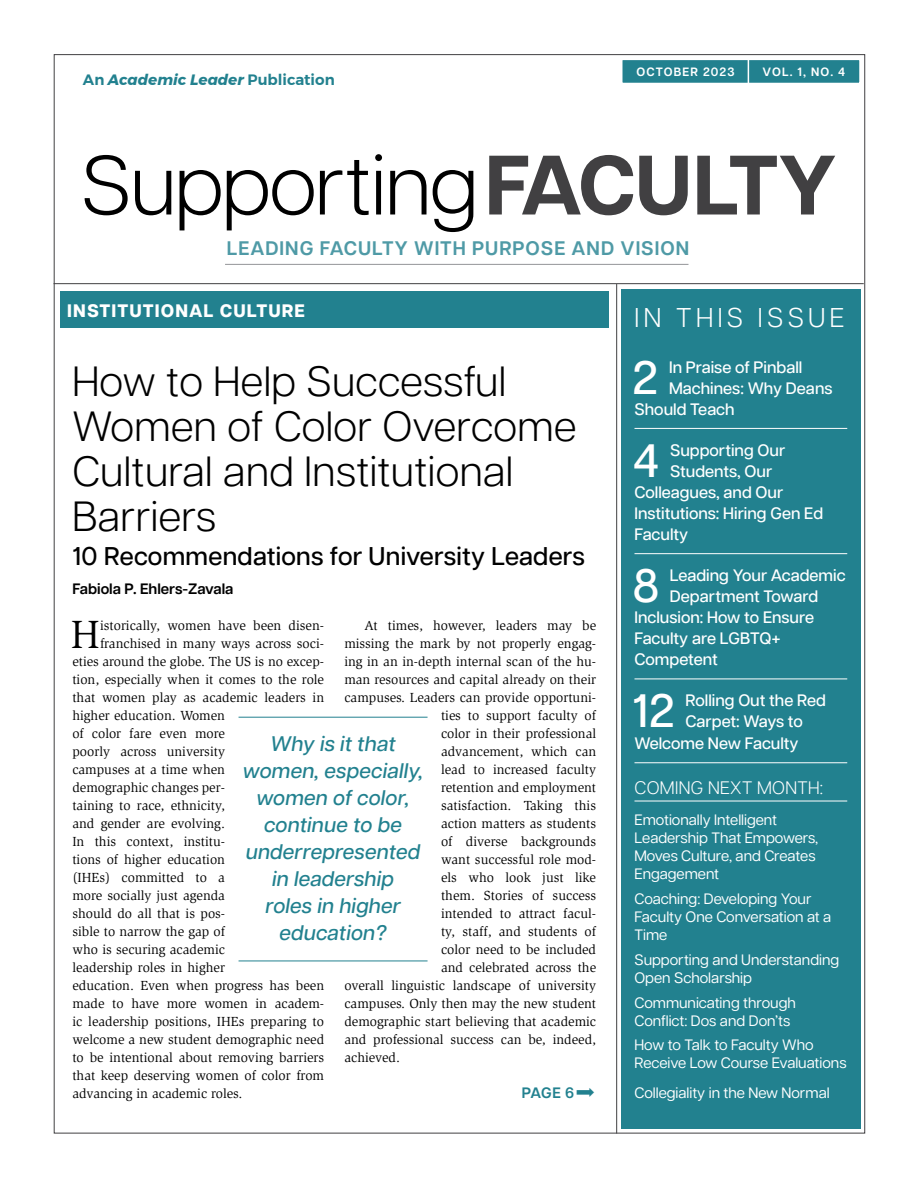
<style>
.page{position:relative;width:918px;height:1188px;background:#fff}
.page>*{position:absolute;margin:0;border:0;box-sizing:border-box;transform-origin:0 0}
.t1{font:300 84px "Articulat CF";letter-spacing:-.015em;color:#000}
.t2{font:500 46.5px "Articulat CF";color:#fff}
.t3{font:300 42px/45px "Articulat CF";letter-spacing:.01em;color:#000}
.t4{font:40.35px "Slimbach Std";color:#000}
.t5{font:300 27px "Articulat CF";letter-spacing:.16em;color:#fff}
.t6{font:500 25.5px "Articulat CF";letter-spacing:.01em;color:#000}
.t7{font:italic 500 21px/27px "Articulat CF";letter-spacing:.01em;color:#22818f;text-align:center}
.t8{font:600 19.5px "Articulat CF";letter-spacing:.05em;color:#4f9aa6}
.t9{font:800 18px "Articulat CF";letter-spacing:.06em;color:#fff}
.t10{font:300 18px "Articulat CF";letter-spacing:.02em;color:#fff}
.t11{font:500 16.5px "Articulat CF";color:#fff}
.t12{font:15px/18px "Articulat CF";color:#fff}
.t13{font:italic 700 15px "Montserrat";color:#22818f}
.t14{font:600 15px "Articulat CF";color:#000}
.t15{font:600 15px "Articulat CF";color:#22818f}
.t16{font:13.5px "Slimbach Std";color:#000}
.t17{font:600 12px "Articulat CF";letter-spacing:.095em;color:#fff}
.s1{font-weight:600;font-style:normal}
.s2{font-weight:700;color:#414042}
</style>
<div class="page">
<hr style="left:616px;top:284px;width:1px;height:849px;background:#414042">
<div style="left:621px;top:59px;width:240px;height:25px;background:#22818f"></div>
<div style="left:620px;top:57px;width:242px;height:29px;border:3px solid #fff"></div>
<div style="left:621px;top:289px;width:240px;height:840px;background:#22818f"></div>
<hr style="left:634px;top:428px;width:213px;height:1px;background:#fff">
<hr style="left:634px;top:553px;width:213px;height:1px;background:#fff">
<hr style="left:634px;top:679px;width:213px;height:1px;background:#fff">
<hr style="left:634px;top:762px;width:213px;height:1px;background:#fff">
<hr style="left:634px;top:801px;width:213px;height:1px;background:#fff">
<hr style="left:54px;top:283px;width:810px;height:1px;background:#414042">
<hr style="left:239px;top:717px;width:189px;height:1px;background:#22818f">
<hr style="left:239px;top:961px;width:189px;height:1px;background:#22818f">
<hr style="left:225px;top:264px;width:463px;height:1px;background:#939598">
<div style="left:60px;top:291px;width:549px;height:37px;background:#22818f"></div>
<hr style="left:748px;top:57px;width:1px;height:33px;background:#fff">
<p class="t13" style="left:83px;top:68px;width:253px"><span class="s1">An</span> Academic Leader <span class="s1">Publication</span></p>
<p class="t17" style="left:637px;top:63px;width:99px">OCTOBER 2023</p>
<p class="t17" style="left:762px;top:63px;width:84px">VOL. 1, NO. 4</p>
<h1 class="t1" style="left:81px;top:125px;width:758px">Supporting<span class="s2">FACULTY</span></h1>
<h3 class="t8" style="left:227px;top:234px;width:464px">LEADING FACULTY WITH PURPOSE AND VISION</h3>
<h3 class="t9" style="left:67px;top:297px;width:239px">INSTITUTIONAL CULTURE</h3>
<h3 class="t3" style="left:72px;top:357px;width:506px">How to Help Successful<br>Women of Color Overcome<br>Cultural and Institutional<br>Barriers</h3>
<h3 class="t6" style="left:72px;top:538px;width:514px">10 Recommendations for University Leaders</h3>
<p class="t14" style="left:72px;top:578px;width:163px">Fabiola P. Ehlers-Zavala</p>
<h3 class="t4" style="left:71px;top:611px;width:31px">H</h3>
<p class="t16" style="left:100px;top:618px;width:226px">istorically, women have been disen-</p>
<p class="t16" style="left:365px;top:618px;width:233px">At times, however, leaders may be</p>
<p class="t16" style="left:344px;top:636px;width:253px">missing the mark by not properly engag-</p>
<p class="t16" style="left:344px;top:654px;width:253px">ing in an in-depth internal scan of the hu-</p>
<p class="t16" style="left:344px;top:672px;width:253px">man resources and capital already on their</p>
<p class="t16" style="left:344px;top:690px;width:253px">campuses. Leaders can provide opportuni-</p>
<p class="t16" style="left:441px;top:708px;width:157px">ties to support faculty of</p>
<p class="t16" style="left:441px;top:726px;width:157px">color in their professional</p>
<p class="t16" style="left:441px;top:744px;width:157px">advancement, which can</p>
<p class="t16" style="left:441px;top:762px;width:157px">lead to increased faculty</p>
<p class="t16" style="left:441px;top:780px;width:157px">retention and employment</p>
<p class="t16" style="left:441px;top:798px;width:157px">satisfaction. Taking this</p>
<p class="t16" style="left:441px;top:816px;width:157px">action matters as students</p>
<p class="t16" style="left:441px;top:834px;width:157px">of diverse backgrounds</p>
<p class="t16" style="left:441px;top:852px;width:157px">want successful role mod-</p>
<p class="t16" style="left:441px;top:870px;width:157px">els who look just like</p>
<p class="t16" style="left:441px;top:888px;width:157px">them. Stories of success</p>
<p class="t16" style="left:441px;top:906px;width:157px">intended to attract facul-</p>
<p class="t16" style="left:441px;top:924px;width:157px">ty, staff, and students of</p>
<p class="t16" style="left:441px;top:942px;width:157px">color need to be included</p>
<p class="t16" style="left:441px;top:960px;width:157px">and celebrated across the</p>
<p class="t16" style="left:344px;top:978px;width:253px">overall linguistic landscape of university</p>
<p class="t16" style="left:344px;top:996px;width:253px">campuses. Only then may the new student</p>
<p class="t16" style="left:344px;top:1014px;width:253px">demographic start believing that academic</p>
<p class="t16" style="left:344px;top:1032px;width:253px">and professional success can be, indeed,</p>
<p class="t16" style="left:344px;top:1050px;width:57px">achieved.</p>
<p class="t16" style="left:100px;top:636px;width:226px">franchised in many ways across soci-</p>
<p class="t16" style="left:72px;top:654px;width:253px">eties around the globe. The US is no excep-</p>
<p class="t16" style="left:72px;top:672px;width:253px">tion, especially when it comes to the role</p>
<p class="t16" style="left:72px;top:690px;width:253px">that women play as academic leaders in</p>
<p class="t16" style="left:72px;top:708px;width:154px">higher education. Women</p>
<p class="t16" style="left:72px;top:726px;width:154px">of color fare even more</p>
<p class="t16" style="left:72px;top:744px;width:154px">poorly across university</p>
<p class="t16" style="left:72px;top:762px;width:154px">campuses at a time when</p>
<p class="t16" style="left:72px;top:780px;width:154px">demographic changes per-</p>
<p class="t16" style="left:72px;top:798px;width:154px">taining to race, ethnicity,</p>
<p class="t16" style="left:72px;top:816px;width:154px">and gender are evolving.</p>
<p class="t16" style="left:72px;top:834px;width:154px">In this context, institu-</p>
<p class="t16" style="left:72px;top:852px;width:154px">tions of higher education</p>
<p class="t16" style="left:72px;top:870px;width:154px">(IHEs) committed to a</p>
<p class="t16" style="left:72px;top:888px;width:154px">more socially just agenda</p>
<p class="t16" style="left:72px;top:906px;width:154px">should do all that is pos-</p>
<p class="t16" style="left:72px;top:924px;width:154px">sible to narrow the gap of</p>
<p class="t16" style="left:72px;top:942px;width:154px">who is securing academic</p>
<p class="t16" style="left:72px;top:960px;width:154px">leadership roles in higher</p>
<p class="t16" style="left:72px;top:978px;width:253px">education. Even when progress has been</p>
<p class="t16" style="left:72px;top:996px;width:253px">made to have more women in academ-</p>
<p class="t16" style="left:72px;top:1014px;width:253px">ic leadership positions, IHEs preparing to</p>
<p class="t16" style="left:72px;top:1032px;width:253px">welcome a new student demographic need</p>
<p class="t16" style="left:72px;top:1050px;width:253px">to be intentional about removing barriers</p>
<p class="t16" style="left:72px;top:1068px;width:253px">that keep deserving women of color from</p>
<p class="t16" style="left:72px;top:1086px;width:172px">advancing in academic roles.</p>
<h3 class="t7" style="left:243px;top:729px;width:182px">Why is it that women, especially, women of color, continue to be underrepresented in leadership<br>roles in higher education?</h3>
<p class="t15" style="left:522px;top:1082px;width:54px">PAGE 6</p>
<h3 class="t5" style="left:634px;top:298px;width:211px">IN THIS ISSUE</h3>
<h2 class="t2" style="left:633px;top:344px;width:27px">2</h2>
<p class="t11" style="left:669px;top:355px;width:135px">In Praise of Pinball</p>
<p class="t11" style="left:669px;top:376px;width:165px">Machines: Why Deans</p>
<p class="t11" style="left:635px;top:397px;width:102px">Should Teach</p>
<h2 class="t2" style="left:633px;top:427px;width:28px">4</h2>
<p class="t11" style="left:670px;top:438px;width:117px">Supporting Our</p>
<p class="t11" style="left:670px;top:459px;width:104px">Students, Our</p>
<p class="t11" style="left:634px;top:480px;width:150px">Colleagues, and Our</p>
<p class="t11" style="left:634px;top:501px;width:190px">Institutions: Hiring Gen Ed</p>
<p class="t11" style="left:634px;top:522px;width:55px">Faculty</p>
<h2 class="t2" style="left:633px;top:552px;width:28px">8</h2>
<p class="t11" style="left:670px;top:563px;width:177px">Leading Your Academic</p>
<p class="t11" style="left:670px;top:584px;width:150px">Department Toward</p>
<p class="t11" style="left:635px;top:605px;width:181px">Inclusion: How to Ensure</p>
<p class="t11" style="left:635px;top:626px;width:148px">Faculty are LGBTQ+</p>
<p class="t11" style="left:635px;top:647px;width:85px">Competent</p>
<h2 class="t2" style="left:633px;top:677px;width:44px">12</h2>
<p class="t11" style="left:686px;top:689px;width:142px">Rolling Out the Red</p>
<p class="t11" style="left:686px;top:710px;width:119px">Carpet: Ways to</p>
<p class="t11" style="left:635px;top:731px;width:166px">Welcome New Faculty</p>
<h3 class="t10" style="left:635px;top:775px;width:190px">COMING NEXT MONTH:</h3>
<p class="t12" style="left:634px;top:810px;width:185px">Emotionally Intelligent<br>Leadership That Empowers,<br>Moves Culture, and Creates<br>Engagement</p>
<p class="t12" style="left:634px;top:889px;width:198px">Coaching: Developing Your<br>Faculty One Conversation at a<br>Time</p>
<p class="t12" style="left:634px;top:950px;width:206px">Supporting and Understanding<br>Open Scholarship</p>
<p class="t12" style="left:634px;top:992px;width:163px">Communicating through<br>Conflict: Dos and Don’ts</p>
<p class="t12" style="left:634px;top:1035px;width:214px">How to Talk to Faculty Who<br>Receive Low Course Evaluations</p>
<p class="t12" style="left:634px;top:1083px;width:197px">Collegiality in the New Normal</p>
</div>
